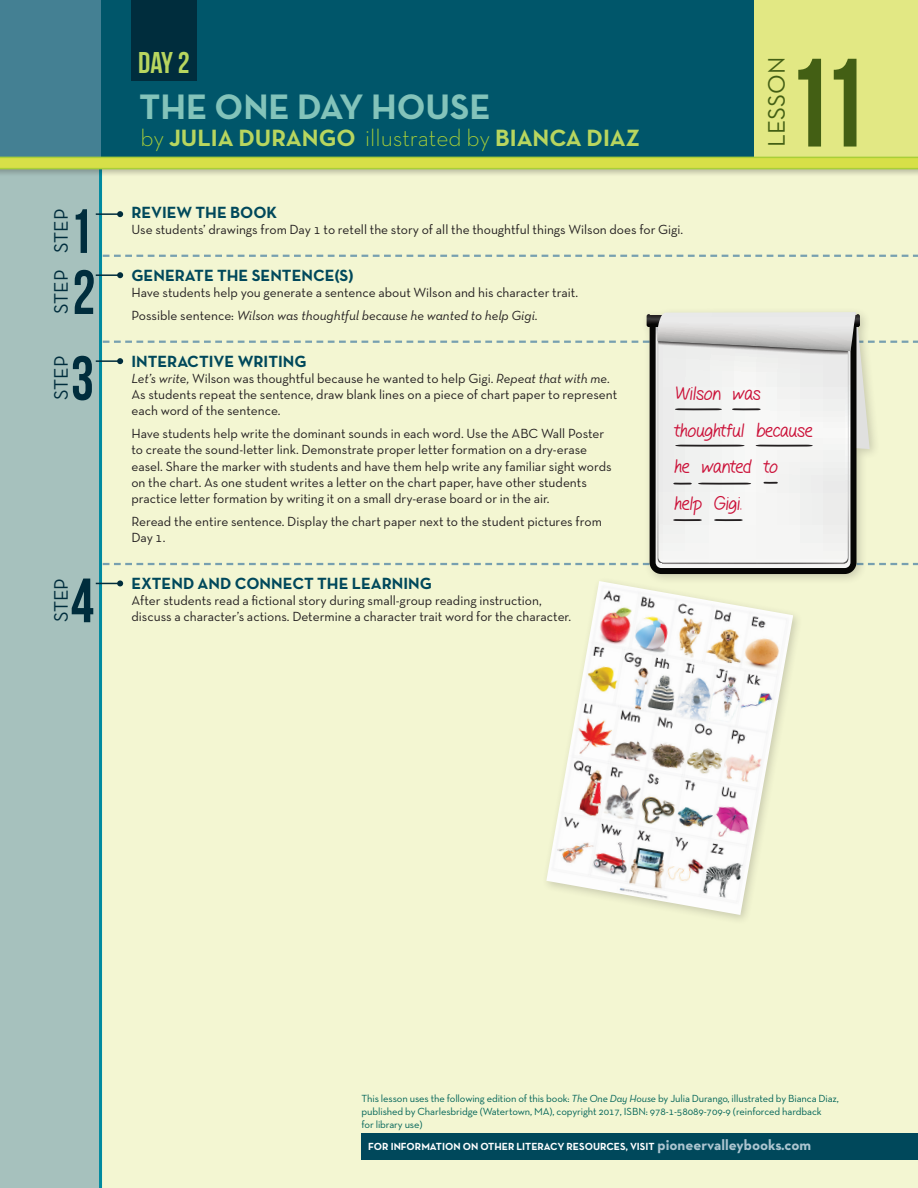
<style>
.page{position:relative;width:918px;height:1188px;background:#fff}
.page>*{position:absolute;margin:0;border:0;box-sizing:border-box;transform-origin:0 0}
.Lesson_Number{font:125.4px "Bebas Neue";color:#435f14;scale:.93 1}
.t1{font:62.4px "Bebas Neue";color:#002d3d;scale:.93 1}
.Day_2_title{font:700 36px "Neutra Text TF";color:#83c3ba}
.t2{font:300 30.9px "Gel Pen";color:#231f20;scale:2.25 1}
.t3{font:300 30.9px "Gel Pen";color:#231f20;scale:5.75 1}
.t4{font:300 30.9px "Gel Pen";color:#231f20;scale:8.5 1}
.t5{font:300 30.9px "Gel Pen";color:#231f20;scale:3.5 1}
.t6{font:30px "Bebas Neue";color:#b8d65f}
.t7{font:24.3px "Neutra Text TF";letter-spacing:-.005em;color:#435f14}
.Day_2_AU_title{font:700 24px "Neutra Text TF";color:#b8d65f}
.t8{font:19.95px "Neutra Text TF";color:#002d3d}
.t9{font:300 19.8px/36.6px "Gel Pen";color:#cb1038}
.Head__rule_above{font:700 16.5px "Neutra Text TF";color:#00485b}
.Head{font:700 16.5px "Neutra Text TF";color:#00485b}
.t10{font:13.5px/16.2px "Neutra Text TF";color:#231f20}
.t11{font:italic 13.5px "Neutra Text TF";color:#231f20}
.Day_2_footnote_paragraph{font:10.5px/12.6px "Neutra Text TF";letter-spacing:-.01em;color:#006358}
.t12{font:700 10.5px "Neutra Text TF";color:#fff}
.s1{font-weight:300;color:#a9cf38}
.s2{font-style:normal}
.s3{font-style:italic}
.s4{font-size:15px;color:#adc5d0}
</style>
<div class="page">
<div style="left:66px;top:147px;width:852px;height:1041px;background:#f3f6d2"></div>
<div style="left:98px;top:0;width:665px;height:162px;background:#00566a"></div>
<div style="left:0;top:0;width:101px;height:157px;background:#448093"></div>
<div style="left:754px;top:0;width:164px;height:162px;background:#e2e884"></div>
<div style="left:131px;top:0;width:65px;height:81px;background:#002d3d"></div>
<div style="left:0;top:157px;width:100px;height:1031px;background:#a6c1bd"></div>
<hr style="left:99px;top:160px;width:3px;height:1028px;background:#008a9f">
<svg style="left:103px;top:255px;width:815px;height:2px"></svg>
<hr style="left:96px;top:213px;width:24px;height:2px;background:#002d3d">
<svg style="left:117px;top:211px;width:6px;height:6px"></svg>
<hr style="left:96px;top:274px;width:24px;height:2px;background:#002d3d">
<svg style="left:117px;top:272px;width:6px;height:6px"></svg>
<hr style="left:96px;top:360px;width:24px;height:2px;background:#002d3d">
<svg style="left:96px;top:580px;width:27px;height:6px"></svg>
<img style="left:546px;top:581px;width:247px;height:334px">
<div style="left:641px;top:306px;width:240px;height:280px;background:#231f20;opacity:.2"></div>
<svg style="left:650px;top:315px;width:206px;height:259px;background:#535352"></svg>
<svg style="left:103px;top:312px;width:815px;height:253px"></svg>
<div style="left:362px;top:1134px;width:556px;height:26px;background:#00485b"></div>
<svg style="left:0;top:169px;width:918px;height:7px"></svg>
<div style="left:0;top:157px;width:918px;height:12px;background:#d7e048"></div>
<hr style="left:0;top:168px;width:918px;height:1px;background:#a9cf38">
<hr style="left:0;top:157px;width:918px;height:1px;background:#a9cf38">
<p class="t8" style="left:49px;top:253px;width:46px;rotate:-90deg">STEP</p>
<p class="t1" style="left:69px;top:197px;width:26px">1</p>
<p class="t8" style="left:49px;top:314px;width:46px;rotate:-90deg">STEP</p>
<p class="t1" style="left:72px;top:258px;width:26px">2</p>
<p class="t8" style="left:49px;top:400px;width:46px;rotate:-90deg">STEP</p>
<p class="t1" style="left:71px;top:344px;width:26px">3</p>
<p class="t8" style="left:49px;top:622px;width:46px;rotate:-90deg">STEP</p>
<p class="t1" style="left:71px;top:566px;width:26px">4</p>
<h3 class="t6" style="left:138px;top:46px;width:53px">DAY 2</h3>
<h3 class="t7" style="left:762px;top:147px;width:91px;rotate:-90deg">LESSON</h3>
<p class="Lesson_Number" style="left:786px;top:34px;width:89px">11</p>
<p class="Day_2_title" style="left:139px;top:84px;width:353px">THE ONE DAY HOUSE</p>
<p class="Day_2_AU_title" style="left:140px;top:123px;width:501px"><span class="s1">by</span> JULIA DURANGO <span class="s1">illustrated by</span> BIANCA DIAZ</p>
<p class="Head" style="left:131px;top:202px;width:147px">REVIEW THE BOOK</p>
<p class="t10" style="left:131px;top:221px;width:553px">Use students’ drawings from Day 1 to retell the story of all the thoughtful things Wilson does for Gigi.</p>
<p class="Head__rule_above" style="left:131px;top:265px;width:224px">GENERATE THE SENTENCE(S)</p>
<p class="t10" style="left:131px;top:284px;width:448px">Have students help you generate a sentence about Wilson and his character trait.</p>
<p class="t11" style="left:131px;top:307px;width:408px"><span class="s2">Possible sentence:</span> Wilson was thoughtful because he wanted to help Gigi.</p>
<p class="Head__rule_above" style="left:131px;top:351px;width:177px">INTERACTIVE WRITING</p>
<p class="t10" style="left:131px;top:370px;width:487px"><span class="s3">Let’s write,</span> Wilson was thoughtful because he wanted to help Gigi. <span class="s3">Repeat that with me.<br></span>As students repeat the sentence, draw blank lines on a piece of chart paper to represent each word of the sentence.</p>
<p class="t10" style="left:131px;top:425px;width:482px">Have students help write the dominant sounds in each word. Use the ABC Wall Poster to create the sound-letter link. Demonstrate proper letter formation on a dry-erase easel. Share the marker with students and have them help write any familiar sight words on the chart. As one student writes a letter on the chart paper, have other students practice letter formation by writing it on a small dry-erase board or in the air.</p>
<p class="t10" style="left:131px;top:513px;width:472px">Reread the entire sentence. Display the chart paper next to the student pictures from<br>Day 1.</p>
<p class="Head__rule_above" style="left:131px;top:573px;width:302px">EXTEND AND CONNECT THE LEARNING</p>
<p class="t10" style="left:131px;top:592px;width:441px">After students read a fictional story during small-group reading instruction, discuss a character’s actions. Determine a character trait word for the character.</p>
<p class="t9" style="left:674px;top:377px;width:140px">Wilson was thoughtful because he wanted to<br>help Gigi.</p>
<p class="t3" style="left:674px;top:394px;width:16px">--</p>
<p class="t4" style="left:674px;top:430px;width:18px">--</p>
<p class="t2" style="left:673px;top:468px;width:48px">---</p>
<p class="t5" style="left:673px;top:505px;width:21px">--</p>
<p class="Day_2_footnote_paragraph" style="left:362px;top:1092px;width:479px">This lesson uses the following edition of this book: <span class="s3">The One Day House</span> by Julia Durango, illustrated by Bianca Diaz, published by Charlesbridge (Watertown, MA), copyright 2017, ISBN: 978-1-58089-709-9 (reinforced hardback<br>for library use)</p>
<p class="t12" style="left:368px;top:1140px;width:444px">FOR INFORMATION ON OTHER LITERACY RESOURCES, VISIT <span class="s4">pioneervalleybooks.com</span></p>
</div>
